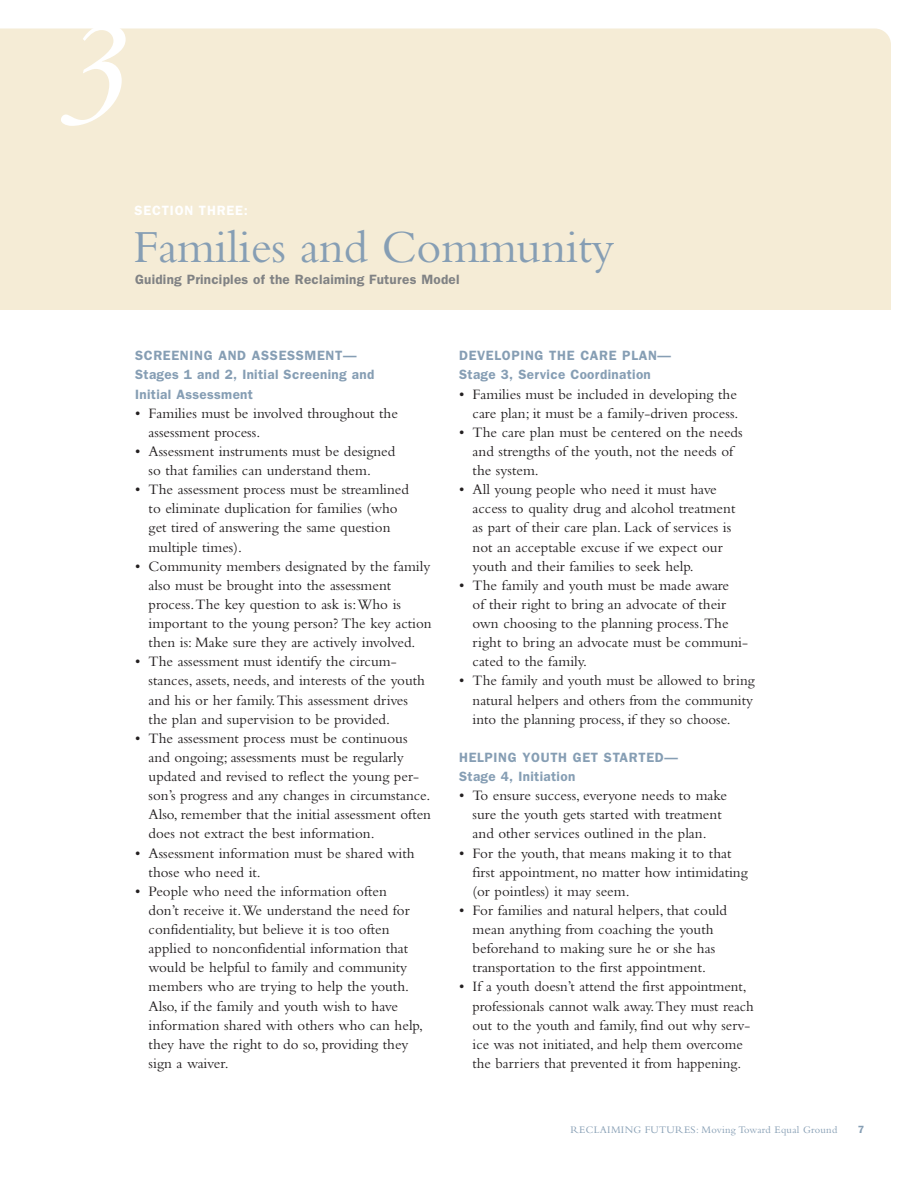
<style>
.page{position:relative;width:918px;height:1188px;background:#fff}
.page>*{position:absolute;margin:0;border:0;box-sizing:border-box;transform-origin:0 0}
.t1{font:italic 156px "Bembo";color:#fff}
.t2{font:48px "Bembo";letter-spacing:-.005em;color:#869eb4}
.t3{font:15px/19.2px "Bembo";color:#231f20}
.t4{font:600 13.5px/19.2px "Franklin Gothic";letter-spacing:.025em;color:#869eb4}
.t5{font:600 13.5px "Franklin Gothic";letter-spacing:.02em;color:#808284}
.t6{font:600 13.5px/19.2px "Franklin Gothic";letter-spacing:.05em;color:#869eb4}
.t7{font:600 13.5px "Franklin Gothic";letter-spacing:.06em;color:#fff}
.t8{font:10.5px "Bembo";letter-spacing:.03em;color:#869eb4}
.t9{font:600 10.5px "Franklin Gothic";color:#869eb4}
</style>
<div class="page">
<div style="left:0;top:28px;width:891px;height:282px;background:#f5ecd6"></div>
<h1 class="t1" style="left:51px;top:19px;width:81px">3</h1>
<p class="t7" style="left:134px;top:205px;width:115px">SECTION THREE:</p>
<h2 class="t2" style="left:133px;top:229px;width:483px">Families and Community</h2>
<p class="t5" style="left:135px;top:274px;width:326px">Guiding Principles of the Reclaiming Futures Model</p>
<p class="t4" style="left:135px;top:347px;width:241px">SCREENING AND ASSESSMENT—<br>Stages 1 and 2, Initial Screening and<br>Initial Assessment</p>
<p class="t3" style="left:149px;top:405px;width:251px;text-indent:-14px">• Families must be involved throughout the assessment process.</p>
<p class="t3" style="left:149px;top:443px;width:248px;text-indent:-14px">• Assessment instruments must be designed so that families can understand them.</p>
<p class="t3" style="left:149px;top:481px;width:262px;text-indent:-14px">• The assessment process must be streamlined to eliminate duplication for families (who get tired of answering the same question multiple times).</p>
<p class="t3" style="left:149px;top:558px;width:285px;text-indent:-14px">• Community members designated by the family also must be brought into the assessment process.The key question to ask is:Who is important to the young person? The key action then is: Make sure they are actively involved.</p>
<p class="t3" style="left:149px;top:653px;width:278px;text-indent:-14px">• The assessment must identify the circum&shy;stances, assets, needs, and interests of the youth and his or her family.This assessment drives the plan and supervision to be provided.</p>
<p class="t3" style="left:149px;top:730px;width:284px;text-indent:-14px">• The assessment process must be continuous and ongoing; assessments must be regularly updated and revised to reflect the young per&shy;son’s progress and any changes in circumstance.<br>Also, remember that the initial assessment often does not extract the best information.</p>
<p class="t3" style="left:149px;top:845px;width:268px;text-indent:-14px">• Assessment information must be shared with those who need it.</p>
<p class="t3" style="left:149px;top:883px;width:276px;text-indent:-14px">• People who need the information often<br>don’t receive it.We understand the need for confidentiality, but believe it is too often applied to nonconfidential information that would be helpful to family and community members who are trying to help the youth.<br>Also, if the family and youth wish to have information shared with others who can help, they have the right to do so, providing they sign a waiver.</p>
<p class="t4" style="left:459px;top:347px;width:213px">DEVELOPING THE CARE PLAN—<br>Stage 3, Service Coordination</p>
<p class="t3" style="left:459px;top:386px;width:281px;text-align:right">• Families must be included in developing the care plan; it must be a family-driven process.</p>
<p class="t3" style="left:473px;top:424px;width:271px;text-indent:-14px">• The care plan must be centered on the needs and strengths of the youth, not the needs of the system.</p>
<p class="t3" style="left:473px;top:481px;width:264px;text-indent:-14px">• All young people who need it must have access to quality drug and alcohol treatment as part of their care plan. Lack of services is not an acceptable excuse if we expect our youth and their families to seek help.</p>
<p class="t3" style="left:473px;top:577px;width:277px;text-indent:-14px">• The family and youth must be made aware<br>of their right to bring an advocate of their own choosing to the planning process.The right to bring an advocate must be communi&shy;cated to the family.</p>
<p class="t3" style="left:473px;top:672px;width:284px;text-align:justify;text-indent:-14px">• The family and youth must be allowed to bring natural helpers and others from the community into the planning process, if they so choose.</p>
<p class="t6" style="left:459px;top:749px;width:220px">HELPING YOUTH GET STARTED—<br>Stage 4, Initiation</p>
<p class="t3" style="left:459px;top:787px;width:270px;text-align:center">• To ensure success, everyone needs to make sure the youth gets started with treatment and other services outlined in the plan.</p>
<p class="t3" style="left:473px;top:845px;width:277px;text-indent:-14px">• For the youth, that means making it to that first appointment, no matter how intimidating (or pointless) it may seem.</p>
<p class="t3" style="left:459px;top:902px;width:269px;text-align:center">• For families and natural helpers, that could mean anything from coaching the youth beforehand to making sure he or she has transportation to the first appointment.</p>
<p class="t3" style="left:473px;top:978px;width:283px;text-indent:-14px">• If a youth doesn’t attend the first appointment, professionals cannot walk away.They must reach out to the youth and family, find out why serv&shy;ice was not initiated, and help them overcome the barriers that prevented it from happening.</p>
<p class="t8" style="left:570px;top:1126px;width:268px">RECLAIMING FUTURES: Moving Toward Equal Ground</p>
<p class="t9" style="left:858px;top:1126px;width:8px">7</p>
</div>
